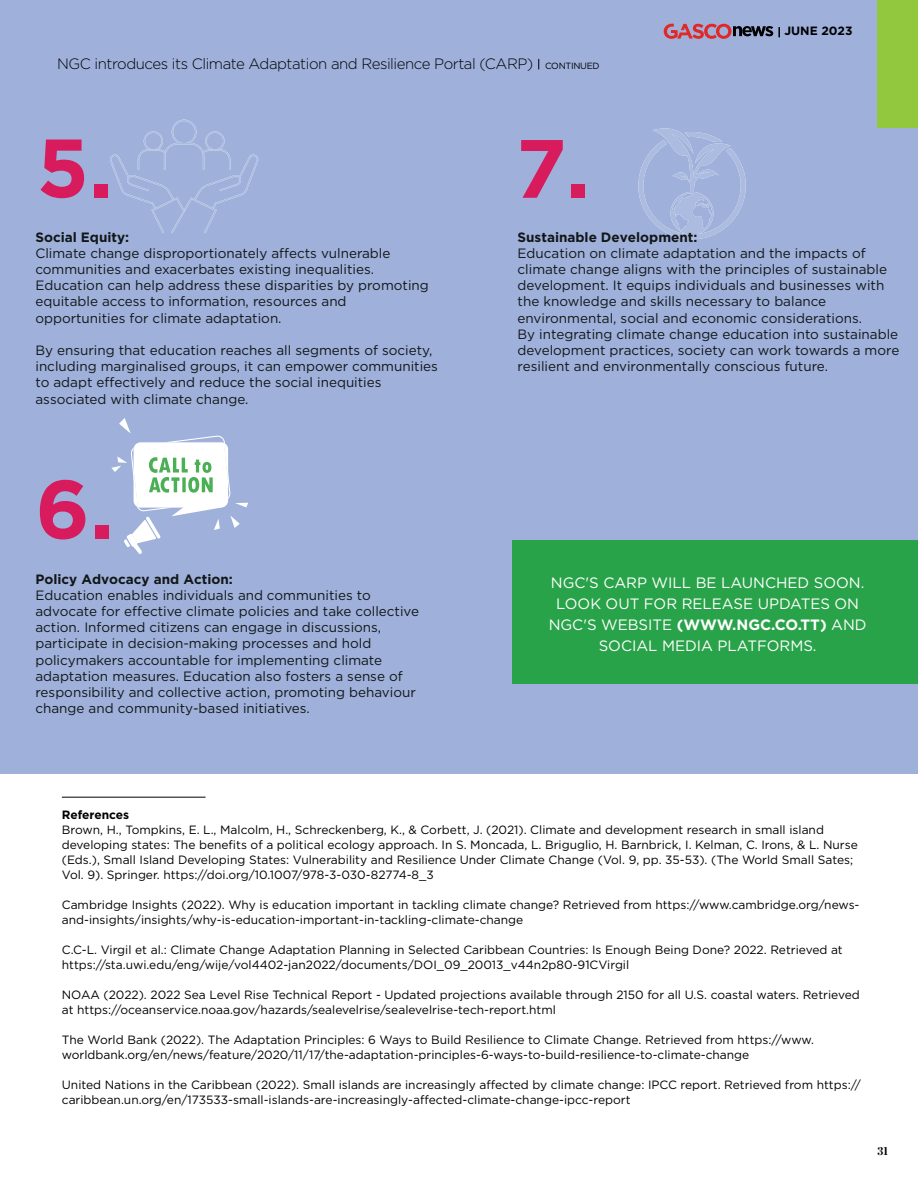
<style>
.page{position:relative;width:918px;height:1188px;background:#fff}
.page>*{position:absolute;margin:0;border:0;box-sizing:border-box;transform-origin:0 0}
.t1{font:700 82.5px "Gotham";color:#d71b5c}
.t2{font:15px/21px "Gotham";color:#fff;text-align:center}
.t3{font:300 15px "Gotham";letter-spacing:-.03em;color:#000}
.t4{font:13.5px/16.2px "Gotham";color:#121617}
.t5{font:700 13.5px "Gotham";color:#121617}
.t6{font:12px/15px "Gotham";color:#000}
.t7{font:700 12px "Gotham";color:#000}
.t8{font:700 12px "Chronicle Deck Cond";color:#000}
.s1{font-weight:400;font-size:9px}
.s2{font-weight:700}
</style>
<div class="page">
<div style="left:0;top:0;width:918px;height:774px;background:#9fb1db"></div>
<svg style="left:111px;top:418px;width:137px;height:136px"></svg>
<svg style="left:638px;top:128px;width:108px;height:111px;background:#a4b5dd"></svg>
<svg style="left:110px;top:120px;width:148px;height:113px;background:#a1b3db"></svg>
<div style="left:512px;top:540px;width:406px;height:144px;background:#29a349"></div>
<hr style="left:62px;top:797px;width:144px;height:1px;background:#000">
<div style="left:878px;top:0;width:40px;height:127px;background:#92c83e"></div>
<svg style="left:664px;top:24px;width:116px;height:15px;background:#986c82"></svg>
<p class="t3" style="left:57px;top:54px;width:544px">NGC introduces its Climate Adaptation and Resilience Portal (CARP) <span class="s1">CONTINUED</span></p>
<p class="t7" style="left:784px;top:23px;width:70px">JUNE 2023</p>
<h1 class="t1" style="left:37px;top:120px;width:77px">5.</h1>
<p class="t5" style="left:35px;top:229px;width:95px">Social Equity:</p>
<p class="t4" style="left:35px;top:245px;width:395px">Climate change disproportionately affects vulnerable communities and exacerbates existing inequalities.<br>Education can help address these disparities by promoting equitable access to information, resources and opportunities for climate adaptation.</p>
<p class="t4" style="left:35px;top:342px;width:404px">By ensuring that education reaches all segments of society, including marginalised groups, it can empower communities to adapt effectively and reduce the social inequities associated with climate change.</p>
<h1 class="t1" style="left:35px;top:462px;width:80px">6.</h1>
<p class="t5" style="left:35px;top:571px;width:199px">Policy Advocacy and Action:</p>
<p class="t4" style="left:35px;top:587px;width:385px">Education enables individuals and communities to advocate for effective climate policies and take collective action. Informed citizens can engage in discussions, participate in decision-making processes and hold policymakers accountable for implementing climate adaptation measures. Education also fosters a sense of responsibility and collective action, promoting behaviour change and community-based initiatives.</p>
<h1 class="t1" style="left:516px;top:121px;width:76px">7.</h1>
<p class="t5" style="left:518px;top:229px;width:181px">Sustainable Development:</p>
<p class="t4" style="left:518px;top:245px;width:383px">Education on climate adaptation and the impacts of climate change aligns with the principles of sustainable development. It equips individuals and businesses with the knowledge and skills necessary to balance environmental, social and economic considerations.<br>By integrating climate change education into sustainable development practices, society can work towards a more resilient and environmentally conscious future.</p>
<p class="t2" style="left:549px;top:572px;width:319px">NGC'S CARP WILL BE LAUNCHED SOON.<br>LOOK OUT FOR RELEASE UPDATES ON<br>NGC'S WEBSITE <span class="s2">(WWW.NGC.CO.TT)</span> AND<br>SOCIAL MEDIA PLATFORMS.</p>
<p class="t7" style="left:62px;top:807px;width:69px">References</p>
<p class="t6" style="left:62px;top:822px;width:798px">Brown, H., Tompkins, E. L., Malcolm, H., Schreckenberg, K., &amp; Corbett, J. (2021). Climate and development research in small island developing states: The benefits of a political ecology approach. In S. Moncada, L. Briguglio, H. Barnbrick, I. Kelman, C. Irons, &amp; L. Nurse (Eds.), Small Island Developing States: Vulnerability and Resilience Under Climate Change (Vol. 9, pp. 35-53). (The World Small Sates; Vol. 9). Springer. https://doi.org/10.1007/978-3-030-82774-8_3</p>
<p class="t6" style="left:62px;top:897px;width:799px">Cambridge Insights (2022). Why is education important in tackling climate change? Retrieved from https://www.cambridge.org/news&shy;and-insights/insights/why-is-education-important-in-tackling-climate-change</p>
<p class="t6" style="left:62px;top:942px;width:782px">C.C-L. Virgil et al.: Climate Change Adaptation Planning in Selected Caribbean Countries: Is Enough Being Done? 2022. Retrieved at https://sta.uwi.edu/eng/wije/vol4402-jan2022/documents/DOI_09_20013_v44n2p80-91CVirgil</p>
<p class="t6" style="left:62px;top:987px;width:799px">NOAA (2022). 2022 Sea Level Rise Technical Report - Updated projections available through 2150 for all U.S. coastal waters. Retrieved at https://oceanservice.noaa.gov/hazards/sealevelrise/sealevelrise-tech-report.html</p>
<p class="t6" style="left:62px;top:1032px;width:754px">The World Bank (2022). The Adaptation Principles: 6 Ways to Build Resilience to Climate Change. Retrieved from https://www. worldbank.org/en/news/feature/2020/11/17/the-adaptation-principles-6-ways-to-build-resilience-to-climate-change</p>
<p class="t6" style="left:62px;top:1077px;width:801px">United Nations in the Caribbean (2022). Small islands are increasingly affected by climate change: IPCC report. Retrieved from https:// caribbean.un.org/en/173533-small-islands-are-increasingly-affected-climate-change-ipcc-report</p>
<p class="t8" style="left:877px;top:1141px;width:12px">31</p>
</div>
